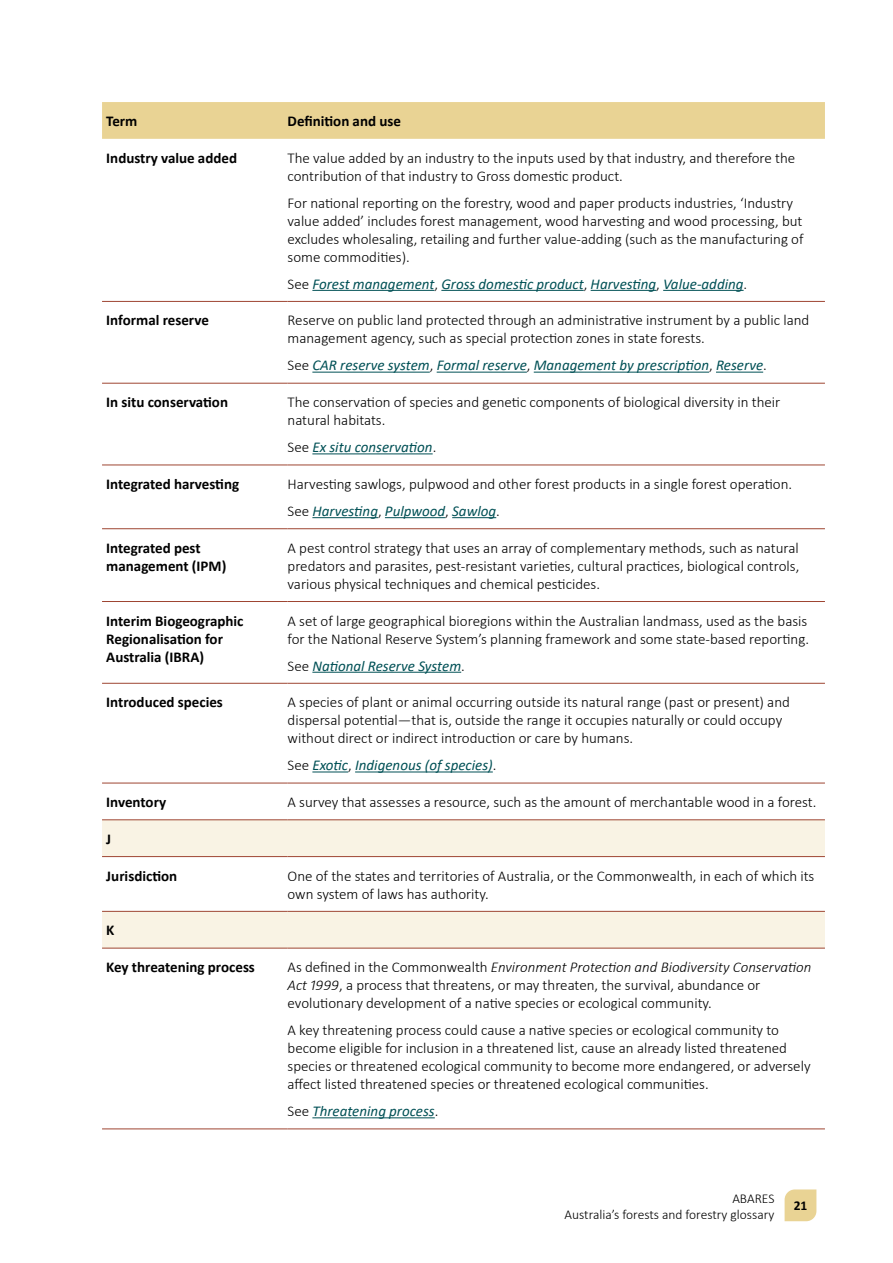
<style>
.page{position:relative;width:893px;height:1263px;background:#fff}
.page>*{position:absolute;margin:0;border:0;box-sizing:border-box;transform-origin:0 0}
.t1{font:300 15px/18px "Calibri";color:#000}
.t2{font:700 15px/18px "Calibri";color:#000}
.t3{font:italic 15px "Calibri";color:#005055}
.t4{font:300 13.5px/16.5px "Calibri";color:#000;text-align:right}
.t5{font:700 13.5px "Calibri";color:#000}
.s1{font-weight:300;font-style:normal;color:#000}
.s2{font-weight:400;font-style:italic;color:#005055}
.s3{font-style:italic}
</style>
<div class="page">
<div style="left:102px;top:102px;width:723px;height:37px;background:#e9d394"></div>
<svg style="left:102px;top:820px;width:723px;height:128px;fill:#f9f3e4"></svg>
<hr style="left:102px;top:301px;width:186px;height:1px;background:#9e4532">
<hr style="left:288px;top:301px;width:537px;height:1px;background:#9e4532">
<hr style="left:102px;top:383px;width:186px;height:1px;background:#9e4532">
<hr style="left:288px;top:383px;width:537px;height:1px;background:#9e4532">
<hr style="left:102px;top:465px;width:186px;height:1px;background:#9e4532">
<hr style="left:288px;top:465px;width:537px;height:1px;background:#9e4532">
<hr style="left:102px;top:528px;width:186px;height:1px;background:#9e4532">
<hr style="left:288px;top:528px;width:537px;height:1px;background:#9e4532">
<hr style="left:102px;top:601px;width:186px;height:1px;background:#9e4532">
<hr style="left:288px;top:601px;width:537px;height:1px;background:#9e4532">
<hr style="left:102px;top:683px;width:186px;height:1px;background:#9e4532">
<hr style="left:288px;top:683px;width:537px;height:1px;background:#9e4532">
<hr style="left:102px;top:783px;width:186px;height:1px;background:#9e4532">
<hr style="left:288px;top:783px;width:537px;height:1px;background:#9e4532">
<hr style="left:102px;top:819px;width:186px;height:1px;background:#9e4532">
<hr style="left:288px;top:819px;width:537px;height:1px;background:#9e4532">
<hr style="left:102px;top:856px;width:186px;height:1px;background:#9e4532">
<hr style="left:288px;top:856px;width:537px;height:1px;background:#9e4532">
<hr style="left:102px;top:911px;width:186px;height:1px;background:#9e4532">
<hr style="left:288px;top:911px;width:537px;height:1px;background:#9e4532">
<hr style="left:102px;top:948px;width:186px;height:1px;background:#9e4532">
<hr style="left:288px;top:948px;width:537px;height:1px;background:#9e4532">
<hr style="left:102px;top:1129px;width:186px;height:1px;background:#9e4532">
<hr style="left:288px;top:1129px;width:537px;height:1px;background:#9e4532">
<hr style="left:312px;top:290px;width:122px;height:1px;background:#005055">
<hr style="left:441px;top:290px;width:143px;height:1px;background:#005055">
<hr style="left:591px;top:290px;width:65px;height:1px;background:#005055">
<hr style="left:663px;top:290px;width:81px;height:1px;background:#005055">
<hr style="left:312px;top:372px;width:118px;height:1px;background:#005055">
<hr style="left:437px;top:372px;width:90px;height:1px;background:#005055">
<hr style="left:534px;top:372px;width:175px;height:1px;background:#005055">
<hr style="left:716px;top:372px;width:47px;height:1px;background:#005055">
<hr style="left:312px;top:453px;width:121px;height:1px;background:#005055">
<hr style="left:312px;top:517px;width:66px;height:1px;background:#005055">
<hr style="left:385px;top:517px;width:60px;height:1px;background:#005055">
<hr style="left:452px;top:517px;width:44px;height:1px;background:#005055">
<hr style="left:312px;top:672px;width:149px;height:1px;background:#005055">
<hr style="left:312px;top:771px;width:36px;height:1px;background:#005055">
<hr style="left:355px;top:771px;width:138px;height:1px;background:#005055">
<hr style="left:312px;top:1117px;width:123px;height:1px;background:#005055">
<svg style="left:785px;top:1189px;width:31px;height:32px"></svg>
<p class="t2" style="left:106px;top:112px;width:33px">Term</p>
<p class="t2" style="left:288px;top:112px;width:115px">Definition and use</p>
<p class="t2" style="left:106px;top:148px;width:132px">Industry value added</p>
<p class="t1" style="left:288px;top:149px;width:509px">The value added by an industry to the inputs used by that industry, and therefore the contribution of that industry to Gross domestic product.</p>
<p class="t1" style="left:288px;top:194px;width:518px">For national reporting on the forestry, wood and paper products industries, ‘Industry value added’ includes forest management, wood harvesting and wood processing, but excludes wholesaling, retailing and further value-adding (such as the manufacturing of some commodities).</p>
<p class="t3" style="left:288px;top:273px;width:461px"><span class="s1">See</span> Forest management<span class="s1">,</span> Gross domestic product<span class="s1">,</span> Harvesting<span class="s1">,</span> Value-adding<span class="s1">.</span></p>
<p class="t2" style="left:106px;top:311px;width:104px">Informal reserve</p>
<p class="t1" style="left:288px;top:311px;width:523px">Reserve on public land protected through an administrative instrument by a public land management agency, such as special protection zones in state forests.</p>
<p class="t3" style="left:288px;top:355px;width:481px"><span class="s1">See</span> CAR reserve system<span class="s1">,</span> Formal reserve<span class="s1">,</span> Management by prescription<span class="s1">,</span> Reserve<span class="s1">.</span></p>
<p class="t2" style="left:106px;top:393px;width:123px">In situ conservation</p>
<p class="t1" style="left:288px;top:393px;width:494px">The conservation of species and genetic components of biological diversity in their natural habitats.</p>
<p class="t3" style="left:288px;top:437px;width:150px"><span class="s1">See</span> Ex situ conservation<span class="s1">.</span></p>
<p class="t2" style="left:106px;top:475px;width:134px">Integrated harvesting</p>
<p class="t1" style="left:288px;top:470px;width:506px;line-height:27px">Harvesting sawlogs, pulpwood and other forest products in a single forest operation.<br>See <span class="s2">Harvesting</span>, <span class="s2">Pulpwood</span>, <span class="s2">Sawlog</span>.</p>
<p class="t2" style="left:106px;top:539px;width:122px">Integrated pest management (IPM)</p>
<p class="t1" style="left:288px;top:539px;width:513px;text-align:justify">A pest control strategy that uses an array of complementary methods, such as natural predators and parasites, pest-resistant varieties, cultural practices, biological controls, various physical techniques and chemical pesticides.</p>
<p class="t2" style="left:106px;top:611px;width:139px">Interim Biogeographic<br>Regionalisation for<br>Australia (IBRA)</p>
<p class="t1" style="left:288px;top:611px;width:523px">A set of large geographical bioregions within the Australian landmass, used as the basis for the National Reserve System’s planning framework and some state-based reporting.</p>
<p class="t3" style="left:288px;top:655px;width:179px"><span class="s1">See</span> National Reserve System<span class="s1">.</span></p>
<p class="t2" style="left:106px;top:693px;width:118px">Introduced species</p>
<p class="t1" style="left:288px;top:693px;width:504px">A species of plant or animal occurring outside its natural range (past or present) and dispersal potential—that is, outside the range it occupies naturally or could occupy without direct or indirect introduction or care by humans.</p>
<p class="t3" style="left:288px;top:755px;width:210px"><span class="s1">See</span> Exotic<span class="s1">,</span> Indigenous (of species)<span class="s1">.</span></p>
<p class="t2" style="left:106px;top:793px;width:61px">Inventory</p>
<p class="t1" style="left:288px;top:793px;width:530px">A survey that assesses a resource, such as the amount of merchantable wood in a forest.</p>
<p class="t2" style="left:106px;top:830px;width:6px">J</p>
<p class="t2" style="left:106px;top:866px;width:72px">Jurisdiction</p>
<p class="t1" style="left:288px;top:866px;width:528px">One of the states and territories of Australia, or the Commonwealth, in each of which its own system of laws has authority.</p>
<p class="t2" style="left:106px;top:921px;width:10px">K</p>
<p class="t2" style="left:106px;top:958px;width:150px">Key threatening process</p>
<p class="t1" style="left:288px;top:958px;width:525px">As defined in the Commonwealth <span class="s3">Environment Protection and Biodiversity Conservation<br>Act 1999</span>, a process that threatens, or may threaten, the survival, abundance or evolutionary development of a native species or ecological community.</p>
<p class="t1" style="left:288px;top:1021px;width:525px">A key threatening process could cause a native species or ecological community to become eligible for inclusion in a threatened list, cause an already listed threatened species or threatened ecological community to become more endangered, or adversely affect listed threatened species or threatened ecological communities.</p>
<p class="t3" style="left:288px;top:1101px;width:152px"><span class="s1">See</span> Threatening process<span class="s1">.</span></p>
<p class="t4" style="left:565px;top:1190px;width:211px">ABARES<br>Australia’s forests and forestry glossary</p>
<p class="t5" style="left:794px;top:1196px;width:15px">21</p>
</div>
